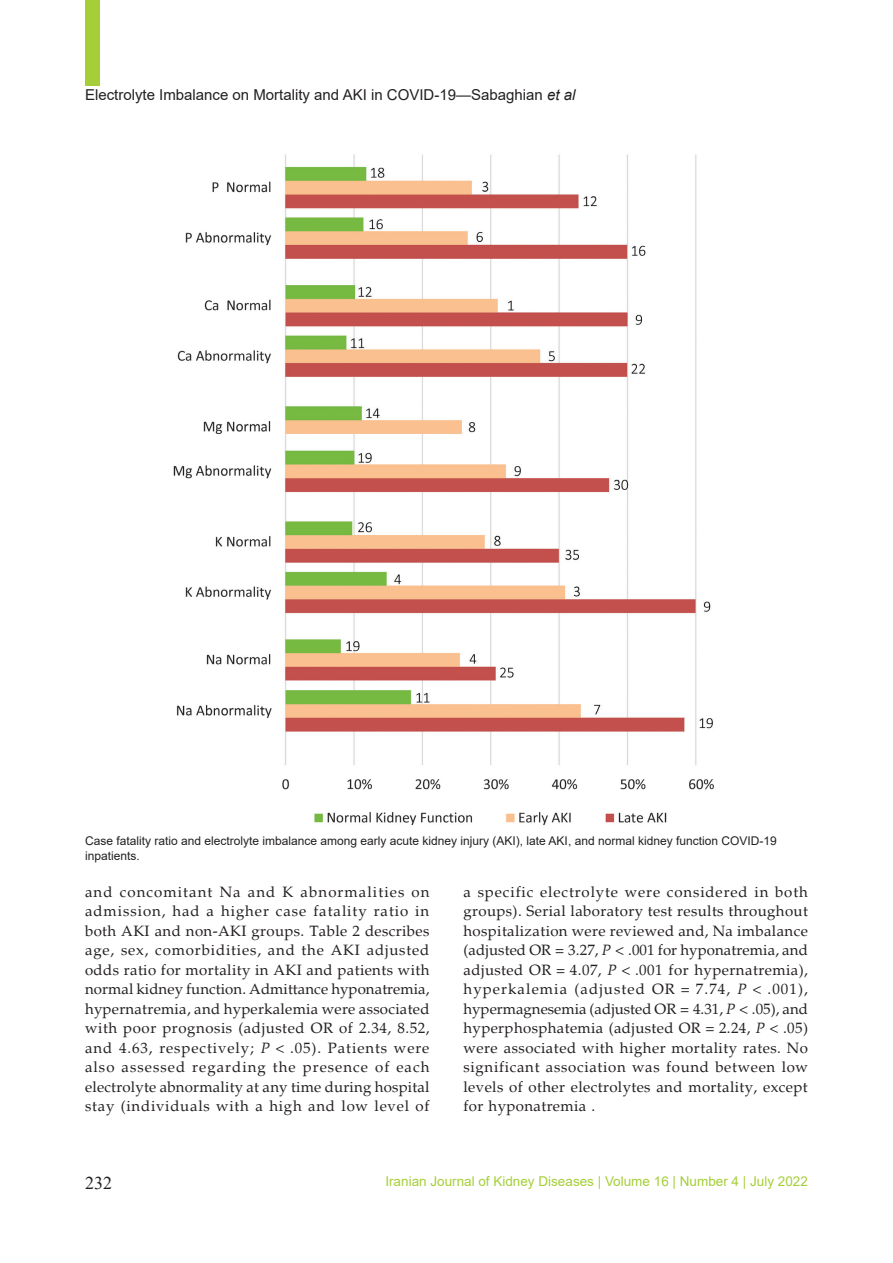
<style>
.page{position:relative;width:893px;height:1263px;background:#fff}
.page>*{position:absolute;margin:0;border:0;box-sizing:border-box;transform-origin:0 0}
.t1{font:18px "Times New Roman";color:#231f20}
.t2{font:15px/19.5px "Palatino";letter-spacing:.025em;color:#231f20;text-align:justify}
.t3{font:15px "Arial";color:#231f20}
.t4{font:13.5px "Arial";color:#a6ce39}
.t5{font:12px/14.4px "Arial";color:#231f20}
.s1{font-style:italic}
</style>
<div class="page">
<div style="left:85px;top:0;width:15px;height:85px;background:#a6ce39"></div>
<img style="left:173px;top:154px;width:541px;height:671px">
<p class="t3" style="left:85px;top:85px;width:492px">Electrolyte Imbalance on Mortality and AKI in COVID-19—Sabaghian <span class="s1">et al</span></p>
<p class="t5" style="left:85px;top:834px;width:693px">Case fatality ratio and electrolyte imbalance among early acute kidney injury (AKI), late AKI, and normal kidney function COVID-19 inpatients.</p>
<p class="t2" style="left:85px;top:882px;width:346px">and concomitant Na and K abnormalities on admission, had a higher case fatality ratio in both AKI and non-AKI groups. Table 2 describes age, sex, comorbidities, and the AKI adjusted odds ratio for mortality in AKI and patients with normal kidney function. Admittance hyponatremia, hypernatremia, and hyperkalemia were associated with poor prognosis (adjusted OR of 2.34, 8.52, and 4.63, respectively; <span class="s1">P</span> &lt; .05). Patients were also assessed regarding the presence of each electrolyte abnormality at any time during hospital stay (individuals with a high and low level of</p>
<p class="t2" style="left:463px;top:882px;width:346px">a specific electrolyte were considered in both groups). Serial laboratory test results throughout hospitalization were reviewed and, Na imbalance (adjusted OR = 3.27, <span class="s1">P</span> &lt; .001 for hyponatremia, and adjusted OR = 4.07, <span class="s1">P</span> &lt; .001 for hypernatremia), hyperkalemia (adjusted OR = 7.74, <span class="s1">P</span> &lt; .001), hypermagnesemia (adjusted OR = 4.31, <span class="s1">P</span> &lt; .05), and hyperphosphatemia (adjusted OR = 2.24, <span class="s1">P</span> &lt; .05) were associated with higher mortality rates. No significant association was found between low levels of other electrolytes and mortality, except for hyponatremia .</p>
<p class="t1" style="left:85px;top:1170px;width:28px">232</p>
<p class="t4" style="left:385px;top:1172px;width:424px">Iranian Journal of Kidney Diseases | Volume 16 | Number 4 | July 2022</p>
</div>
